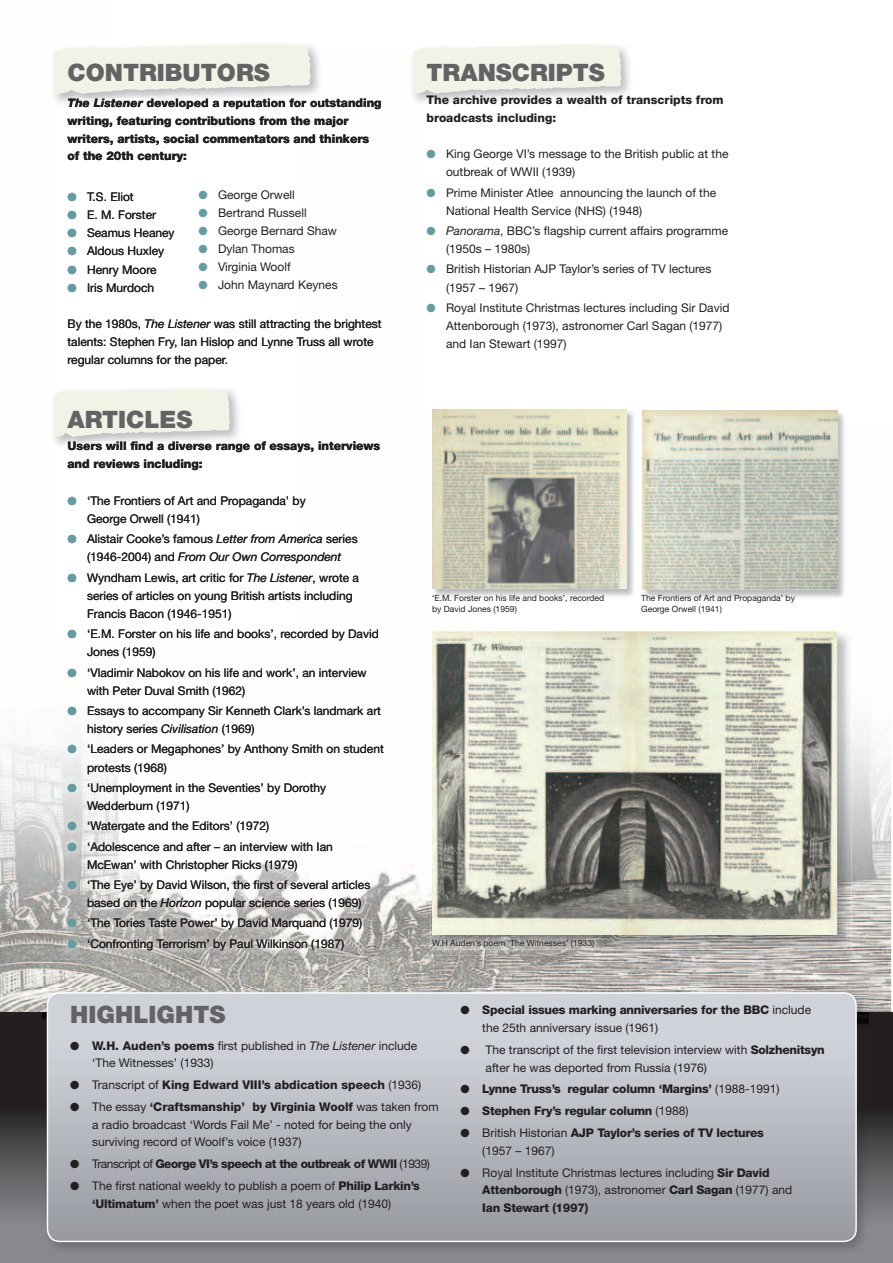
<style>
.page{position:relative;width:893px;height:1263px;background:#fff}
.page>*{position:absolute;margin:0;border:0;box-sizing:border-box;transform-origin:0 0}
.t1{font:900 24px "Helvetica Neue";color:#636366}
.t2{font:12px/18.1px "Helvetica Neue";color:#231f20}
.t3{font:800 12px/17.7px "Helvetica Neue";color:#231f20}
.t4{font:800 12px/17.7px "Helvetica Neue";letter-spacing:-.02em;color:#231f20}
.t5{font:800 12px "Helvetica Neue";letter-spacing:-.04em;color:#231f20}
.t6{font:8.55px/10.9px "Helvetica Neue";color:#231f20}
.s1{color:#649c9f}
.s2{font-style:italic}
.s3{font-weight:800}
.s4{font-weight:400}
</style>
<div class="page">
<img style="left:0;top:726px;width:104px;height:287px">
<img style="left:367px;top:865px;width:52px;height:124px">
<img style="left:419px;top:885px;width:52px;height:104px">
<img style="left:839px;top:728px;width:52px;height:285px">
<img style="left:104px;top:958px;width:263px;height:31px">
<img style="left:471px;top:949px;width:368px;height:40px">
<img style="left:296px;top:865px;width:96px;height:93px">
<img style="left:54px;top:726px;width:242px;height:232px">
<img style="left:68px;top:448px;width:174px;height:1px">
<div style="left:0;top:1013px;width:893px;height:250px;background:#231f20"></div>
<img style="left:0;top:1116px;width:893px;height:147px">
<img style="left:430px;top:633px;width:422px;height:316px">
<img style="left:432px;top:631px;width:405px;height:304px">
<img style="left:311px;top:101px;width:11px;height:5px">
<svg style="left:54px;top:44px;width:257px;height:63px;background:#e6e6de"></svg>
<img style="left:53px;top:391px;width:186px;height:54px">
<img style="left:68px;top:442px;width:174px;height:6px">
<svg style="left:54px;top:389px;width:176px;height:48px;background:#eeeee4"></svg>
<svg style="left:413px;top:45px;width:208px;height:49px;background:#eeeee4"></svg>
<img style="left:434px;top:410px;width:410px;height:188px">
<img style="left:432px;top:409px;width:195px;height:180px">
<img style="left:642px;top:410px;width:195px;height:180px">
<img style="left:43px;top:989px;width:826px;height:265px">
<img style="left:43px;top:1107px;width:826px;height:1px">
<svg style="left:47px;top:992px;width:810px;height:250px;background:#babdc3"></svg>
<img style="left:421px;top:929px;width:180px;height:26px">
<img style="left:430px;top:929px;width:171px;height:20px">
<img style="left:432px;top:929px;width:169px;height:6px">
<h1 class="t1" style="left:68px;top:58px;width:204px">CONTRIBUTORS</h1>
<p class="t3" style="left:68px;top:112px;width:303px">writing, featuring contributions from the major writers, artists, social commentators and thinkers of the 20th century:</p>
<p class="t2" style="left:68px;top:187px;width:68px"><span class="s1">●</span> T.S. Eliot</p>
<p class="t2" style="left:68px;top:206px;width:90px"><span class="s1">●</span> E. M. Forster</p>
<p class="t2" style="left:68px;top:224px;width:109px"><span class="s1">●</span> Seamus Heaney</p>
<p class="t2" style="left:68px;top:242px;width:98px"><span class="s1">●</span> Aldous Huxley</p>
<p class="t2" style="left:68px;top:260px;width:91px"><span class="s1">●</span> Henry Moore</p>
<p class="t2" style="left:68px;top:278px;width:88px"><span class="s1">●</span> Iris Murdoch</p>
<p class="t2" style="left:68px;top:314px;width:316px">By the 1980s, <span class="s2">The Listener</span> was still attracting the brightest talents: Stephen Fry, Ian Hislop and Lynne Truss all wrote regular columns for the paper.</p>
<p class="t3" style="left:68px;top:94px;width:316px"><span class="s2">The Listener</span> developed a reputation for outstanding</p>
<p class="t2" style="left:199px;top:185px;width:98px"><span class="s1">●</span> George Orwell</p>
<p class="t2" style="left:199px;top:203px;width:110px"><span class="s1">●</span> Bertrand Russell</p>
<p class="t2" style="left:199px;top:221px;width:140px"><span class="s1">●</span> George Bernard Shaw</p>
<p class="t2" style="left:199px;top:239px;width:98px"><span class="s1">●</span> Dylan Thomas</p>
<p class="t2" style="left:199px;top:258px;width:94px"><span class="s1">●</span> Virginia Woolf</p>
<p class="t2" style="left:199px;top:276px;width:141px"><span class="s1">●</span> John Maynard Keynes</p>
<h1 class="t1" style="left:68px;top:405px;width:126px">ARTICLES</h1>
<p class="t3" style="left:68px;top:437px;width:314px;line-height:18.1px">Users will find a diverse range of essays, interviews and reviews including:</p>
<p class="t2" style="left:87px;top:491px;width:220px;text-indent:-20px"><span class="s1">●</span> ‘The Frontiers of Art and Propaganda’ by<br>George Orwell (1941)</p>
<p class="t2" style="left:68px;top:530px;width:292px;text-align:center"><span class="s1">●</span> Alistair Cooke’s famous <span class="s2">Letter from America</span> series (1946-2004) and <span class="s2">From Our Own Correspondent</span></p>
<p class="t2" style="left:87px;top:568px;width:274px;text-indent:-20px"><span class="s1">●</span> Wyndham Lewis, art critic for <span class="s2">The Listener</span>, wrote a series of articles on young British artists including<br>Francis Bacon (1946-1951)</p>
<p class="t2" style="left:87px;top:625px;width:293px;text-indent:-20px"><span class="s1">●</span> ‘E.M. Forster on his life and books’, recorded by David<br>Jones (1959)</p>
<p class="t2" style="left:87px;top:663px;width:281px;text-indent:-20px"><span class="s1">●</span> ‘Vladimir Nabokov on his life and work’, an interview with Peter Duval Smith (1962)</p>
<p class="t2" style="left:87px;top:701px;width:296px;text-indent:-20px"><span class="s1">●</span> Essays to accompany Sir Kenneth Clark’s landmark art history series <span class="s2">Civilisation</span> (1969)</p>
<p class="t2" style="left:87px;top:740px;width:298px;text-indent:-20px"><span class="s1">●</span> ‘Leaders or Megaphones’ by Anthony Smith on student protests (1968)</p>
<p class="t2" style="left:87px;top:778px;width:241px;text-indent:-20px"><span class="s1">●</span> ‘Unemployment in the Seventies’ by Dorothy<br>Wedderburn (1971)</p>
<p class="t2" style="left:68px;top:817px;width:203px"><span class="s1">●</span> ‘Watergate and the Editors’ (1972)</p>
<p class="t2" style="left:87px;top:837px;width:247px;text-indent:-20px"><span class="s1">●</span> ‘Adolescence and after – an interview with Ian<br>McEwan’ with Christopher Ricks (1979)</p>
<p class="t2" style="left:87px;top:875px;width:285px;text-indent:-20px"><span class="s1">●</span> ‘The Eye’ by David Wilson, the first of several articles based on the <span class="s2">Horizon</span> popular science series (1969)</p>
<p class="t2" style="left:68px;top:914px;width:296px"><span class="s1">●</span> ‘The Tories Taste Power’ by David Marquand (1979)</p>
<p class="t2" style="left:68px;top:934px;width:278px"><span class="s1">●</span> ‘Confronting Terrorism’ by Paul Wilkinson (1987)</p>
<h1 class="t1" style="left:427px;top:58px;width:180px">TRANSCRIPTS</h1>
<p class="t3" style="left:427px;top:90px;width:299px;line-height:18.1px">The archive provides a wealth of transcripts from broadcasts including:</p>
<p class="t2" style="left:446px;top:145px;width:284px;text-indent:-20px"><span class="s1">●</span> King George VI’s message to the British public at the outbreak of WWII (1939)</p>
<p class="t2" style="left:446px;top:183px;width:272px;text-indent:-20px"><span class="s1">●</span> Prime Minister Atlee announcing the launch of the<br>National Health Service (NHS) (1948)</p>
<p class="t2" style="left:446px;top:221px;width:284px;text-indent:-20px"><span class="s1">●</span> <span class="s2">Panorama</span>, BBC’s flagship current affairs programme (1950s – 1980s)</p>
<p class="t2" style="left:446px;top:260px;width:267px;text-indent:-20px"><span class="s1">●</span> British Historian AJP Taylor’s series of TV lectures (1957 – 1967)</p>
<p class="t2" style="left:446px;top:298px;width:285px;text-indent:-20px"><span class="s1">●</span> Royal Institute Christmas lectures including Sir David<br>Attenborough (1973), astronomer Carl Sagan (1977) and Ian Stewart (1997)</p>
<p class="t6" style="left:432px;top:592px;width:174px">‘E.M. Forster on his life and books’, recorded by David Jones (1959)</p>
<p class="t6" style="left:641px;top:592px;width:155px">The Frontiers of Art and Propaganda’ by<br>George Orwell (1941)</p>
<p class="t6" style="left:432px;top:938px;width:164px">W.H Auden’s poem ‘The Witnesses’ (1933)</p>
<h1 class="t1" style="left:70px;top:1000px;width:157px">HIGHLIGHTS</h1>
<p class="t2" style="left:92px;top:1036px;width:327px;line-height:17.7px;text-indent:-22px">● <span class="s3">W.H. Auden’s poems</span> first published in <span class="s2">The Listener</span> include ‘The Witnesses’ (1933)</p>
<p class="t3" style="left:70px;top:1076px;width:353px">● <span class="s4">Transcript of</span> King Edward VIII’s abdication speech <span class="s4">(1936)</span></p>
<p class="t2" style="left:92px;top:1097px;width:348px;line-height:17.7px;text-indent:-22px">● The essay <span class="s3">‘Craftsmanship’ by Virginia Woolf</span> was taken from a radio broadcast ‘Words Fail Me’ - noted for being the only surviving record of Woolf’s voice (1937)</p>
<p class="t5" style="left:70px;top:1157px;width:361px">● <span class="s4">Transcript of</span> George VI’s speech at the outbreak of WWII <span class="s4">(1939)</span></p>
<p class="t2" style="left:70px;top:1176px;width:351px;line-height:17.7px;text-align:center">● The first national weekly to publish a poem of <span class="s3">Philip Larkin’s ‘Ultimatum’</span> when the poet was just 18 years old (1940)</p>
<p class="t4" style="left:482px;top:1001px;width:330px;text-indent:-22px">● Special issues marking anniversaries for the BBC <span class="s4">include the 25th anniversary issue (1961)</span></p>
<p class="t2" style="left:486px;top:1041px;width:341px;line-height:17.7px;text-indent:-25px">● The transcript of the first television interview with <span class="s3">Solzhenitsyn </span>after he was deported from Russia (1976)</p>
<p class="t4" style="left:460px;top:1080px;width:321px">● Lynne Truss’s regular column ‘Margins’ <span class="s4">(1988-1991)</span></p>
<p class="t4" style="left:460px;top:1102px;width:230px">● Stephen Fry’s regular column <span class="s4">(1988)</span></p>
<p class="t4" style="left:482px;top:1124px;width:283px;text-indent:-22px">● <span class="s4">British Historian</span> AJP Taylor’s series of TV lectures <span class="s4">(1957 – 1967)</span></p>
<p class="t2" style="left:482px;top:1163px;width:311px;line-height:17.7px;text-indent:-22px">● Royal Institute Christmas lectures including <span class="s3">Sir David<br>Attenborough</span> (1973), astronomer <span class="s3">Carl Sagan</span> (1977) and<br><span class="s3">Ian Stewart (1997)</span></p>
</div>
